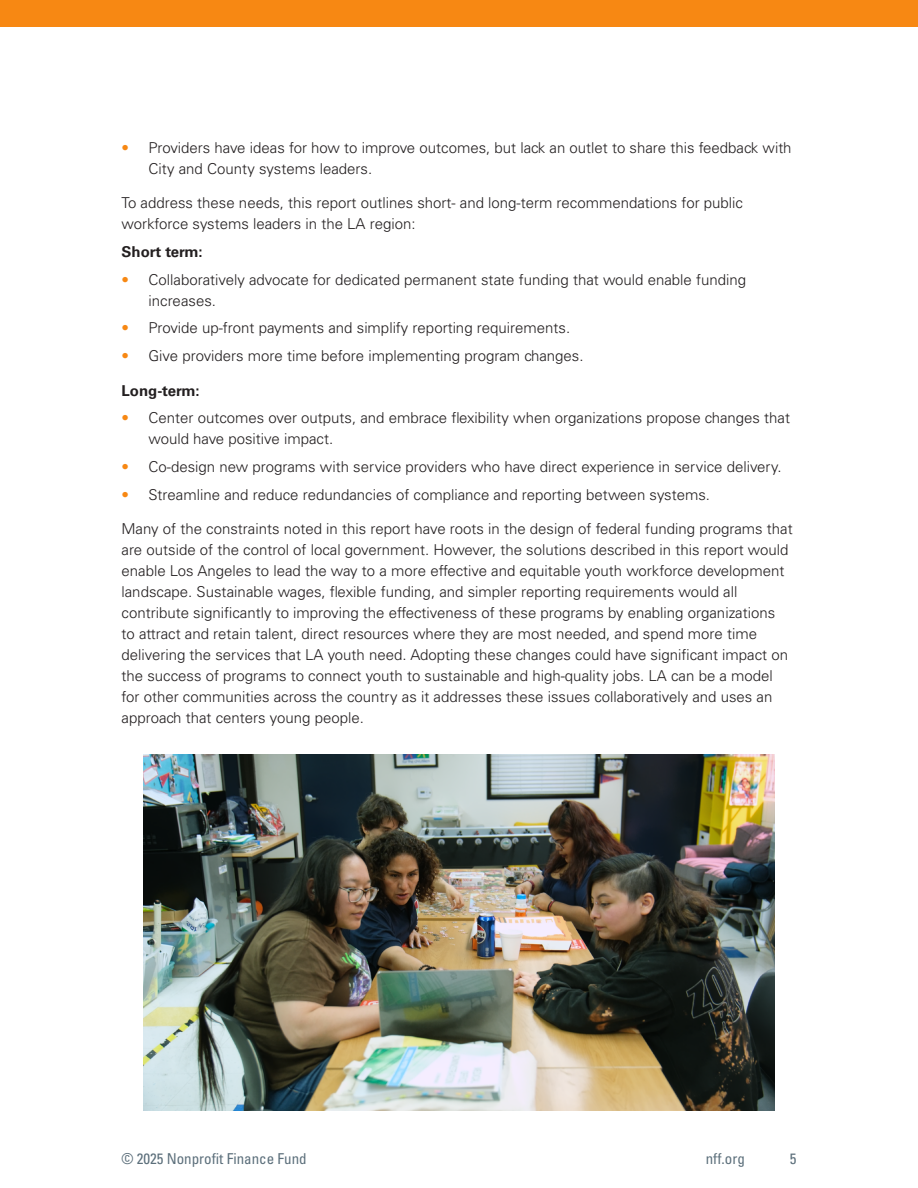
<style>
.page{position:relative;width:918px;height:1188px;background:#fff}
.page>*{position:absolute;margin:0;border:0;box-sizing:border-box;transform-origin:0 0}
.t1{font:300 15px/21px "Univers LT Std";color:#231f20}
.t2{font:condensed 15px "Univers LT Std";color:#5c6f7b}
.t3{font:700 15px "Univers LT Std";color:#231f20}
.s1{color:#f78813}
</style>
<div class="page">
<div style="left:0;top:0;width:918px;height:27px;background:#f78813"></div>
<img style="left:144px;top:755px;width:630px;height:356px">
<p class="t1" style="left:148px;top:137px;width:645px;text-indent:-27px"><span class="s1">•</span> Providers have ideas for how to improve outcomes, but lack an outlet to share this feedback with<br>City and County systems leaders.</p>
<p class="t1" style="left:122px;top:192px;width:623px">To address these needs, this report outlines short- and long-term recommendations for public workforce systems leaders in the LA region:</p>
<p class="t3" style="left:122px;top:243px;width:83px">Short term:</p>
<p class="t1" style="left:148px;top:269px;width:599px;text-indent:-27px"><span class="s1">•</span> Collaboratively advocate for dedicated permanent state funding that would enable funding increases.</p>
<p class="t1" style="left:122px;top:318px;width:450px"><span class="s1">•</span> Provide up-front payments and simplify reporting requirements.</p>
<p class="t1" style="left:122px;top:345px;width:464px"><span class="s1">•</span> Give providers more time before implementing program changes.</p>
<p class="t3" style="left:122px;top:382px;width:80px">Long-term:</p>
<p class="t1" style="left:148px;top:408px;width:643px;text-indent:-27px"><span class="s1">•</span> Center outcomes over outputs, and embrace flexibility when organizations propose changes that would have positive impact.</p>
<p class="t1" style="left:122px;top:456px;width:662px"><span class="s1">•</span> Co-design new programs with service providers who have direct experience in service delivery.</p>
<p class="t1" style="left:122px;top:484px;width:590px"><span class="s1">•</span> Streamline and reduce redundancies of compliance and reporting between systems.</p>
<p class="t1" style="left:122px;top:519px;width:673px">Many of the constraints noted in this report have roots in the design of federal funding programs that are outside of the control of local government. However, the solutions described in this report would enable Los Angeles to lead the way to a more effective and equitable youth workforce development landscape. Sustainable wages, flexible funding, and simpler reporting requirements would all contribute significantly to improving the effectiveness of these programs by enabling organizations<br>to attract and retain talent, direct resources where they are most needed, and spend more time delivering the services that LA youth need. Adopting these changes could have significant impact on the success of programs to connect youth to sustainable and high-quality jobs. LA can be a model for other communities across the country as it addresses these issues collaboratively and uses an approach that centers young people.</p>
<p class="t2" style="left:122px;top:1150px;width:187px">© 2025 Nonprofit Finance Fund</p>
<p class="t2" style="left:706px;top:1150px;width:41px">nff.org</p>
<p class="t2" style="left:790px;top:1150px;width:8px">5</p>
</div>
